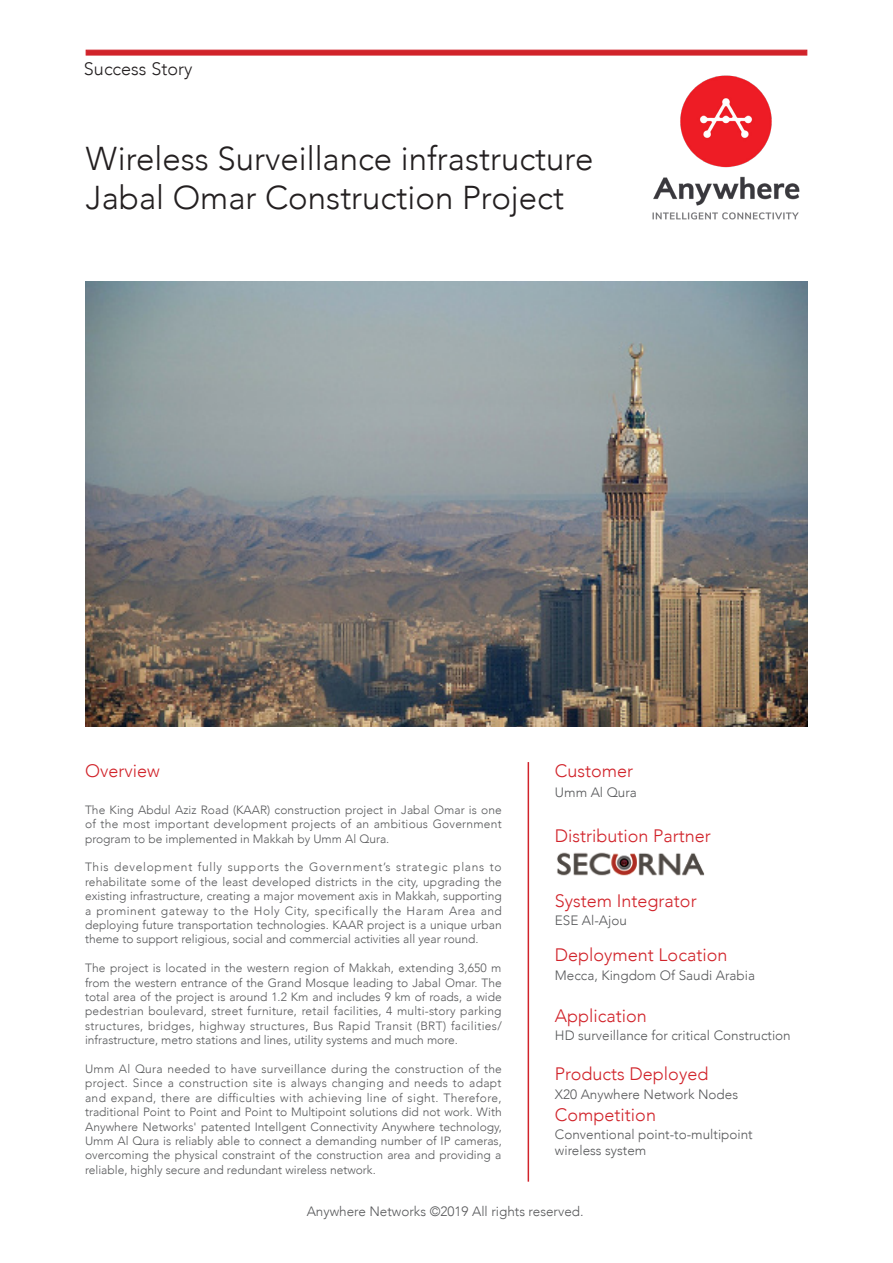
<style>
.page{position:relative;width:893px;height:1263px;background:#fff}
.page>*{position:absolute;margin:0;border:0;box-sizing:border-box;transform-origin:0 0}
.t1{font:300 33px "Avenir";color:#231f20}
.t2{font:300 18px "Avenir";color:#d1232a}
.t3{font:300 18px "Avenir";color:#231f20}
.t4{font:300 13.5px "Avenir";color:#57585a}
.t5{font:300 12px/14.4px "Avenir";color:#57585a;text-align:justify}
</style>
<div class="page">
<img style="left:85px;top:282px;width:723px;height:444px">
<hr style="left:528px;top:762px;width:1px;height:420px;background:#d1232a">
<img style="left:557px;top:852px;width:147px;height:24px">
<img style="left:652px;top:75px;width:148px;height:145px">
<div style="left:86px;top:50px;width:721px;height:5px;background:#d1232a"></div>
<p class="t3" style="left:84px;top:58px;width:110px">Success Story</p>
<p class="t1" style="left:86px;top:139px;width:509px">Wireless Surveillance infrastructure</p>
<p class="t1" style="left:86px;top:178px;width:480px">Jabal Omar Construction Project</p>
<p class="t2" style="left:85px;top:761px;width:76px">Overview</p>
<p class="t5" style="left:85px;top:802px;width:418px">The King Abdul Aziz Road (KAAR) construction project in Jabal Omar is one of the most important development projects of an ambitious Government program to be implemented in Makkah by Umm Al Qura.</p>
<p class="t5" style="left:85px;top:860px;width:418px">This development fully supports the Government’s strategic plans to rehabilitate some of the least developed districts in the city, upgrading the existing infrastructure, creating a major movement axis in Makkah, supporting a prominent gateway to the Holy City, specifically the Haram Area and deploying future transportation technologies. KAAR project is a unique urban theme to support religious, social and commercial activities all year round.</p>
<p class="t5" style="left:85px;top:961px;width:418px">The project is located in the western region of Makkah, extending 3,650 m from the western entrance of the Grand Mosque leading to Jabal Omar. The total area of the project is around 1.2 Km and includes 9 km of roads, a wide pedestrian boulevard, street furniture, retail facilities, 4 multi-story parking structures, bridges, highway structures, Bus Rapid Transit (BRT) facilities/ infrastructure, metro stations and lines, utility systems and much more.</p>
<p class="t5" style="left:85px;top:1062px;width:418px">Umm Al Qura needed to have surveillance during the construction of the project. Since a construction site is always changing and needs to adapt and expand, there are difficulties with achieving line of sight. Therefore, traditional Point to Point and Point to Multipoint solutions did not work. With Anywhere Networks' patented Intellgent Connectivity Anywhere technology, Umm Al Qura is reliably able to connect a demanding number of IP cameras, overcoming the physical constraint of the construction area and providing a reliable, highly secure and redundant wireless network.</p>
<p class="t2" style="left:555px;top:761px;width:80px">Customer</p>
<p class="t4" style="left:555px;top:785px;width:84px">Umm Al Qura</p>
<p class="t2" style="left:555px;top:825px;width:158px">Distribution Partner</p>
<p class="t2" style="left:555px;top:890px;width:143px">System Integrator</p>
<p class="t4" style="left:555px;top:912px;width:74px">ESE Al-Ajou</p>
<p class="t2" style="left:555px;top:944px;width:174px">Deployment Location</p>
<p class="t4" style="left:555px;top:968px;width:202px">Mecca, Kingdom Of Saudi Arabia</p>
<p class="t2" style="left:555px;top:1005px;width:94px">Application</p>
<p class="t4" style="left:555px;top:1027px;width:237px">HD surveillance for critical Construction</p>
<p class="t2" style="left:555px;top:1063px;width:155px">Products Deployed</p>
<p class="t4" style="left:555px;top:1086px;width:185px">X20 Anywhere Network Nodes</p>
<p class="t2" style="left:555px;top:1104px;width:103px">Competition</p>
<p class="t4" style="left:555px;top:1126px;width:199px">Conventional point-to-multipoint</p>
<p class="t4" style="left:555px;top:1142px;width:93px">wireless system</p>
<p class="t4" style="left:307px;top:1203px;width:278px">Anywhere Networks ©2019 All rights reserved.</p>
</div>
